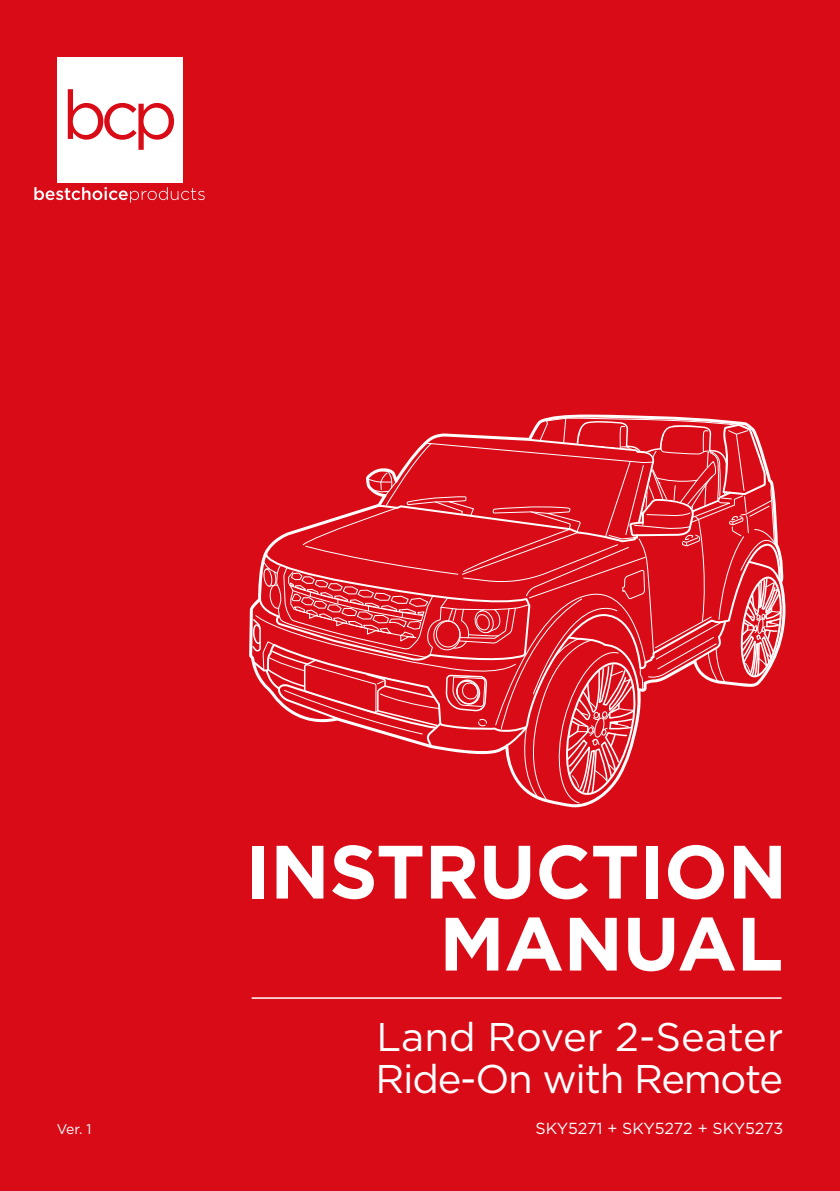
<style>
.page{position:relative;width:840px;height:1191px;background:#fff}
.page>*{position:absolute;margin:0;border:0;box-sizing:border-box;transform-origin:0 0}
.t1{font:700 75.2px/72px "Gotham";letter-spacing:-.005em;color:#fff;text-align:right}
.t2{font:40px/42px "Gotham";letter-spacing:-.03em;color:#fff}
.t3{font:16px "Gotham";letter-spacing:-.01em;color:#fff}
.t4{font:14px "Gotham";color:#fff}
</style>
<div class="page">
<div style="left:0;top:0;width:839px;height:1191px;background:#d90b17"></div>
<hr style="left:251px;top:997px;width:530px;height:1px;background:#fff">
<div style="left:57px;top:57px;width:125px;height:125px;background:#fff"></div>
<svg style="left:68px;top:89px;width:106px;height:61px"></svg>
<svg style="left:34px;top:187px;width:170px;height:16px"></svg>
<svg style="left:251px;top:417px;width:532px;height:387px"></svg>
<h1 class="t1" style="left:245px;top:835px;width:543px">INSTRUCTION<br>MANUAL</h1>
<p class="t2" style="left:375px;top:1014px;width:409px">Land Rover 2-Seater<br>Ride-On with Remote</p>
<p class="t4" style="left:57px;top:1120px;width:36px">Ver. 1</p>
<p class="t3" style="left:535px;top:1118px;width:249px">SKY5271 + SKY5272 + SKY5273</p>
</div>
